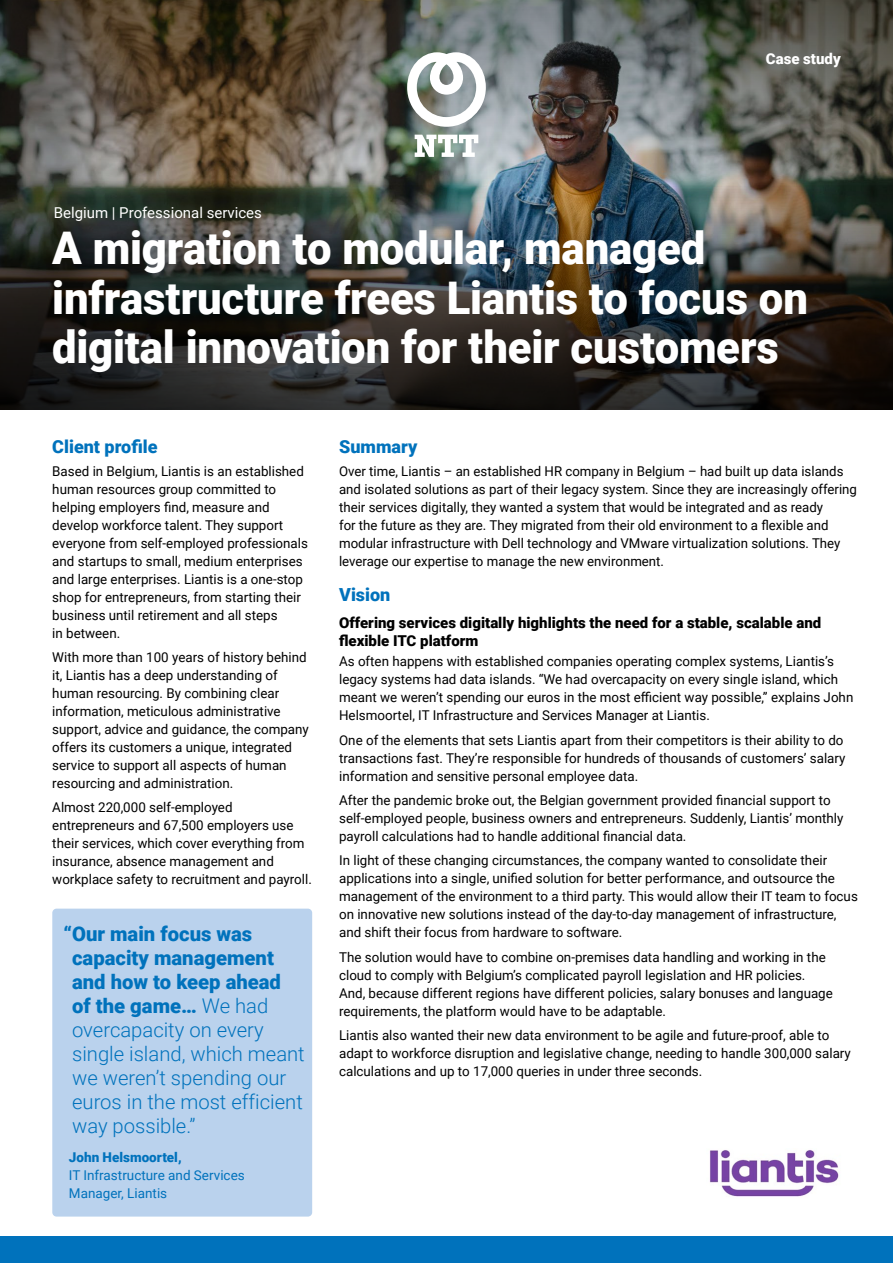
<style>
.page{position:relative;width:893px;height:1263px;background:#fff}
.page>*{position:absolute;margin:0;border:0;box-sizing:border-box;transform-origin:0 0}
.t1{font:900 45px/49.5px "Roboto";letter-spacing:-.005em;color:#fff}
.t2{font:300 20.25px/24px "Roboto";color:#0072bc}
.t3{font:900 18px "Roboto";color:#0072bc}
.t4{font:900 15px/18px "Roboto";color:#000}
.t5{font:15px "Roboto";color:#fff}
.t6{font:900 15px "Roboto";color:#fff}
.t7{font:13.5px/18px "Roboto";color:#000}
.t8{font:13.5px/18px "Roboto";color:#0072bc}
.t9{font:900 13.5px "Roboto";color:#0072bc}
.s1{font-weight:900}
</style>
<div class="page">
<svg style="left:0;top:393px;width:893px;height:16px;background:#1c1c1b"></svg>
<img style="left:0;top:0;width:893px;height:393px">
<div style="left:0;top:1236px;width:893px;height:27px;background:#0072bc"></div>
<svg style="left:415px;top:135px;width:63px;height:22px"></svg>
<svg style="left:407px;top:52px;width:79px;height:75px"></svg>
<div style="left:52px;top:909px;width:260px;height:307px;background:#bad2ed;border-radius:4px"></div>
<img style="left:709px;top:1150px;width:130px;height:47px">
<p class="t6" style="left:766px;top:48px;width:76px">Case study</p>
<p class="t5" style="left:54px;top:202px;width:210px">Belgium | Professional services</p>
<h1 class="t1" style="left:52px;top:222px;width:757px">A migration to modular, managed infrastructure frees Liantis to focus on digital innovation for their customers</h1>
<h3 class="t3" style="left:52px;top:434px;width:107px">Client profile</h3>
<p class="t7" style="left:52px;top:461px;width:257px">Based in Belgium, Liantis is an established human resources group committed to helping employers find, measure and develop workforce talent. They support everyone from self-employed professionals and startups to small, medium enterprises and large enterprises. Liantis is a one-stop shop for entrepreneurs, from starting their business until retirement and all steps<br>in between.</p>
<p class="t7" style="left:52px;top:648px;width:258px">With more than 100 years of history behind it, Liantis has a deep understanding of human resourcing. By combining clear information, meticulous administrative support, advice and guidance, the company offers its customers a unique, integrated service to support all aspects of human resourcing and administration.</p>
<p class="t7" style="left:52px;top:798px;width:261px">Almost 220,000 self-employed entrepreneurs and 67,500 employers use their services, which cover everything from insurance, absence management and workplace safety to recruitment and payroll.</p>
<h2 class="t2" style="left:72px;top:921px;width:234px;text-indent:-9px"><span class="s1">“Our main focus was capacity management and how to keep ahead of the game…</span> We had overcapacity on every single island, which meant we weren’t spending our euros in the most efficient way possible.”</h2>
<p class="t9" style="left:69px;top:1148px;width:114px">John Helsmoortel,</p>
<p class="t8" style="left:69px;top:1166px;width:177px">IT Infrastructure and Services<br>Manager, Liantis</p>
<h3 class="t3" style="left:339px;top:434px;width:80px">Summary</h3>
<p class="t7" style="left:339px;top:461px;width:519px">Over time, Liantis – an established HR company in Belgium – had built up data islands and isolated solutions as part of their legacy system. Since they are increasingly offering their services digitally, they wanted a system that would be integrated and as ready<br>for the future as they are. They migrated from their old environment to a flexible and modular infrastructure with Dell technology and VMware virtualization solutions. They leverage our expertise to manage the new environment.</p>
<h3 class="t3" style="left:339px;top:582px;width:53px">Vision</h3>
<p class="t4" style="left:339px;top:613px;width:484px">Offering services digitally highlights the need for a stable, scalable and flexible ITC platform</p>
<p class="t7" style="left:339px;top:652px;width:516px">As often happens with established companies operating complex systems, Liantis’s legacy systems had data islands. “We had overcapacity on every single island, which meant we weren’t spending our euros in the most efficient way possible,” explains John Helsmoortel, IT Infrastructure and Services Manager at Liantis.</p>
<p class="t7" style="left:339px;top:730px;width:508px">One of the elements that sets Liantis apart from their competitors is their ability to do transactions fast. They’re responsible for hundreds of thousands of customers’ salary information and sensitive personal employee data.</p>
<p class="t7" style="left:339px;top:790px;width:506px">After the pandemic broke out, the Belgian government provided financial support to self-employed people, business owners and entrepreneurs. Suddenly, Liantis’ monthly payroll calculations had to handle additional financial data.</p>
<p class="t7" style="left:339px;top:851px;width:520px">In light of these changing circumstances, the company wanted to consolidate their applications into a single, unified solution for better performance, and outsource the management of the environment to a third party. This would allow their IT team to focus on innovative new solutions instead of the day-to-day management of infrastructure, and shift their focus from hardware to software.</p>
<p class="t7" style="left:339px;top:947px;width:495px">The solution would have to combine on-premises data handling and working in the cloud to comply with Belgium’s complicated payroll legislation and HR policies.<br>And, because different regions have different policies, salary bonuses and language requirements, the platform would have to be adaptable.</p>
<p class="t7" style="left:339px;top:1026px;width:513px">Liantis also wanted their new data environment to be agile and future-proof, able to adapt to workforce disruption and legislative change, needing to handle 300,000 salary calculations and up to 17,000 queries in under three seconds.</p>
</div>
